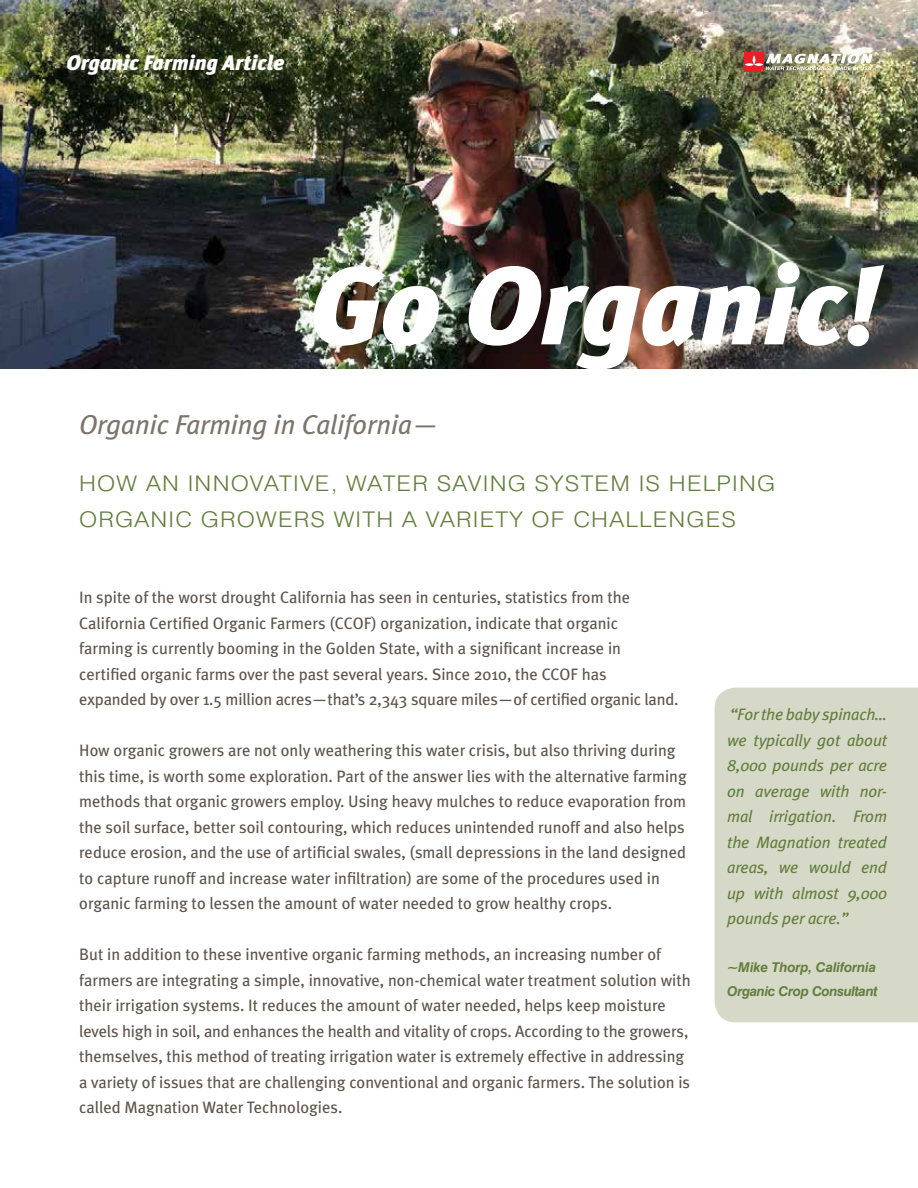
<style>
.page{position:relative;width:918px;height:1188px;background:#fff}
.page>*{position:absolute;margin:0;border:0;box-sizing:border-box;transform-origin:0 0}
.t1{font:italic 900 110.55px "Meta Plus";color:#fff}
.t2{font:italic 27.3px "Meta Plus";color:#7d746b}
.t3{font:300 21.6px/35.1px "Swiss 721 BT";letter-spacing:.05em;color:#637e3d;scale:1.11 1}
.t4{font:italic 900 21px "Meta Plus";color:#fff}
.t5{font:16.5px/25.5px "Meta Plus";color:#5e544b}
.t6{font:italic 16.5px/25.5px "Meta Plus";letter-spacing:-.01em;color:#637e3d;text-align:justify}
.t7{font:italic 700 13.5px/23.9px "Swiss 721 BT";letter-spacing:-.03em;color:#637e3d}
</style>
<div class="page">
<img style="left:0;top:0;width:918px;height:369px">
<div style="left:744px;top:52px;width:20px;height:20px;background:#ed1d24"></div>
<svg style="left:745px;top:54px;width:131px;height:17px"></svg>
<div style="left:715px;top:688px;width:203px;height:334px;background:#d7d9c8"></div>
<p class="t4" style="left:67px;top:50px;width:219px">Organic Farming Article</p>
<h1 class="t1" style="left:309px;top:242px;width:571px">Go Organic!</h1>
<h2 class="t2" style="left:79px;top:409px;width:361px">Organic Farming in California—</h2>
<h3 class="t3" style="left:79px;top:466px;width:628px">HOW AN INNOVATIVE, WATER SAVING SYSTEM IS HELPING<br>ORGANIC GROWERS WITH A VARIETY OF CHALLENGES</h3>
<p class="t5" style="left:79px;top:585px;width:601px">In spite of the worst drought California has seen in centuries, statistics from the California Certified Organic Farmers (CCOF) organization, indicate that organic<br>farming is currently booming in the Golden State, with a significant increase in certified organic farms over the past several years. Since 2010, the CCOF has<br>expanded by over 1.5 million acres—that’s 2,343 square miles—of certified organic land.</p>
<p class="t5" style="left:79px;top:738px;width:609px">How organic growers are not only weathering this water crisis, but also thriving during this time, is worth some exploration. Part of the answer lies with the alternative farming methods that organic growers employ. Using heavy mulches to reduce evaporation from the soil surface, better soil contouring, which reduces unintended runoff and also helps reduce erosion, and the use of artificial swales, (small depressions in the land designed to capture runoff and increase water infiltration) are some of the procedures used in organic farming to lessen the amount of water needed to grow healthy crops.</p>
<p class="t5" style="left:79px;top:942px;width:613px">But in addition to these inventive organic farming methods, an increasing number of farmers are integrating a simple, innovative, non-chemical water treatment solution with their irrigation systems. It reduces the amount of water needed, helps keep moisture levels high in soil, and enhances the health and vitality of crops. According to the growers, themselves, this method of treating irrigation water is extremely effective in addressing a variety of issues that are challenging conventional and organic farmers. The solution is called Magnation Water Technologies.</p>
<p class="t6" style="left:727px;top:702px;width:161px">“For the baby spinach… we typically got about 8,000 pounds per acre on average with nor&shy;mal irrigation. From the Magnation treated areas, we would end up with almost 9,000 pounds per acre.”</p>
<p class="t7" style="left:727px;top:955px;width:152px">~Mike Thorp, California<br>Organic Crop Consultant</p>
</div>
